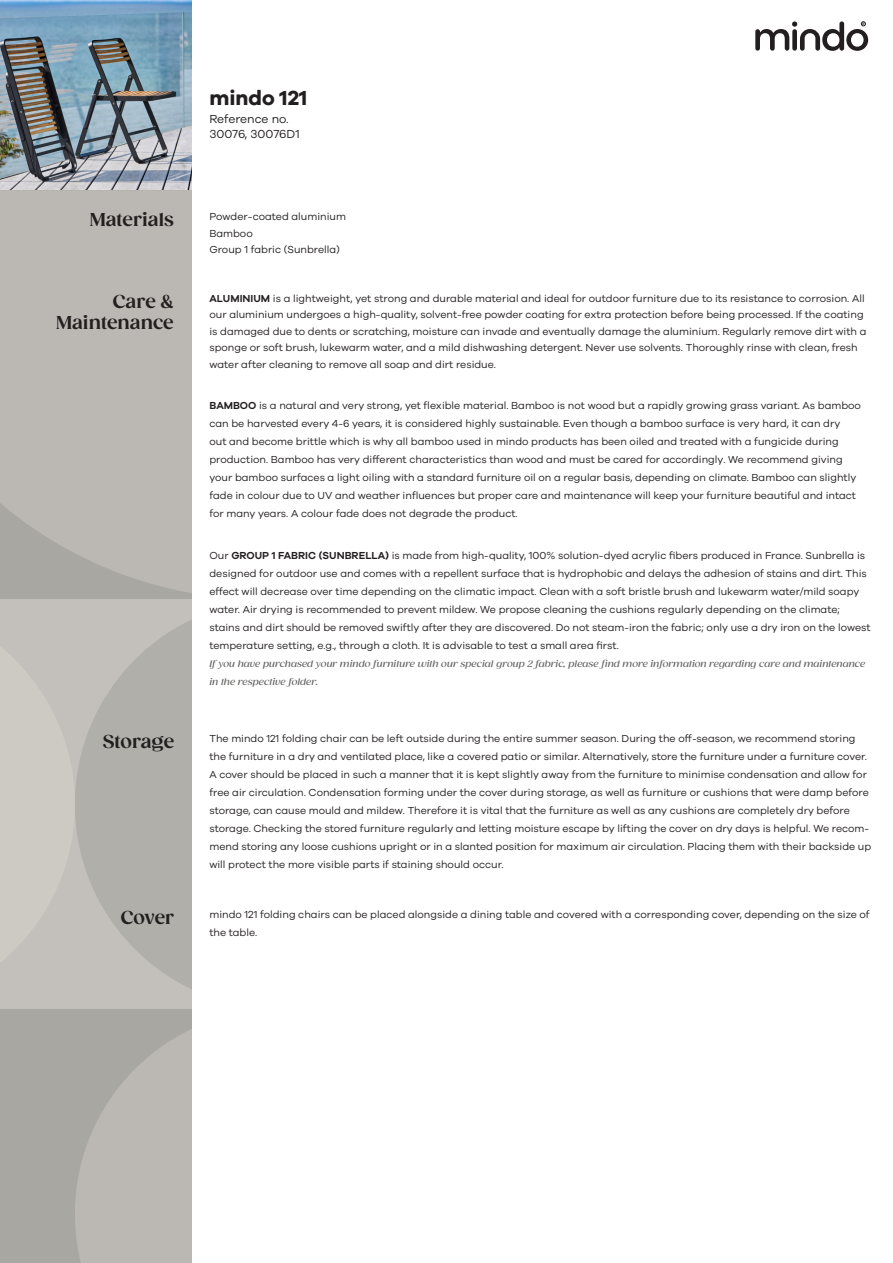
<style>
.page{position:relative;width:893px;height:1263px;background:#fff}
.page>*{position:absolute;margin:0;border:0;box-sizing:border-box;transform-origin:0 0}
.t1{font:700 21px "Galano Grotesque";color:#231f20}
.t2{font:700 18px/21.6px "Gazpacho";color:#231f20;text-align:right}
.t3{font:12px "Galano Grotesque";color:#231f20}
.t4{font:10.5px/18px "Galano Grotesque";color:#231f20}
.t5{font:italic 500 9px/18px "Gazpacho";color:#636362}
.s1{font-weight:600}
</style>
<div class="page">
<svg style="left:0;top:190px;width:192px;height:1073px;background:#b9b6b1"></svg>
<svg style="left:755px;top:21px;width:113px;height:30px"></svg>
<img style="left:0;top:0;width:192px;height:190px">
<p class="t1" style="left:209px;top:85px;width:99px">mindo 121</p>
<p class="t3" style="left:209px;top:112px;width:81px">Reference no.</p>
<p class="t3" style="left:209px;top:126px;width:92px">30076, 30076D1</p>
<h2 class="t2" style="left:90px;top:209px;width:86px">Materials</h2>
<h2 class="t2" style="left:56px;top:291px;width:119px">Care &amp;<br>Maintenance</h2>
<p class="t4" style="left:209px;top:207px;width:138px">Powder-coated aluminium</p>
<p class="t4" style="left:209px;top:224px;width:45px">Bamboo</p>
<p class="t4" style="left:209px;top:240px;width:132px">Group 1 fabric (Sunbrella)</p>
<p class="t4" style="left:209px;top:290px;width:659px;line-height:16.5px"><span class="s1">ALUMINIUM</span> is a lightweight, yet strong and durable material and ideal for outdoor furniture due to its resistance to corrosion. All our aluminium undergoes a high-quality, solvent-free powder coating for extra protection before being processed. If the coating is damaged due to dents or scratching, moisture can invade and eventually damage the aluminium. Regularly remove dirt with a sponge or soft brush, lukewarm water, and a mild dishwashing detergent. Never use solvents. Thoroughly rinse with clean, fresh water after cleaning to remove all soap and dirt residue.</p>
<p class="t4" style="left:209px;top:396px;width:653px"><span class="s1">BAMBOO</span> is a natural and very strong, yet flexible material. Bamboo is not wood but a rapidly growing grass variant. As bamboo can be harvested every 4-6 years, it is considered highly sustainable. Even though a bamboo surface is very hard, it can dry<br>out and become brittle which is why all bamboo used in mindo products has been oiled and treated with a fungicide during production. Bamboo has very different characteristics than wood and must be cared for accordingly. We recommend giving your bamboo surfaces a light oiling with a standard furniture oil on a regular basis, depending on climate. Bamboo can slightly fade in colour due to UV and weather influences but proper care and maintenance will keep your furniture beautiful and intact for many years. A colour fade does not degrade the product.</p>
<p class="t4" style="left:209px;top:546px;width:663px">Our <span class="s1">GROUP 1 FABRIC (SUNBRELLA)</span> is made from high-quality, 100% solution-dyed acrylic fibers produced in France. Sunbrella is designed for outdoor use and comes with a repellent surface that is hydrophobic and delays the adhesion of stains and dirt. This effect will decrease over time depending on the climatic impact. Clean with a soft bristle brush and lukewarm water/mild soapy water. Air drying is recommended to prevent mildew. We propose cleaning the cushions regularly depending on the climate; stains and dirt should be removed swiftly after they are discovered. Do not steam-iron the fabric; only use a dry iron on the lowest temperature setting, e.g., through a cloth. It is advisable to test a small area first.</p>
<p class="t5" style="left:209px;top:655px;width:657px">If you have purchased your mindo furniture with our special group 2 fabric, please find more information regarding care and maintenance in the respective folder.</p>
<h2 class="t2" style="left:103px;top:731px;width:73px">Storage</h2>
<p class="t4" style="left:209px;top:729px;width:663px">The mindo 121 folding chair can be left outside during the entire summer season. During the off-season, we recommend storing the furniture in a dry and ventilated place, like a covered patio or similar. Alternatively, store the furniture under a furniture cover.<br>A cover should be placed in such a manner that it is kept slightly away from the furniture to minimise condensation and allow for free air circulation. Condensation forming under the cover during storage, as well as furniture or cushions that were damp before storage, can cause mould and mildew. Therefore it is vital that the furniture as well as any cushions are completely dry before storage. Checking the stored furniture regularly and letting moisture escape by lifting the cover on dry days is helpful. We recom&shy;mend storing any loose cushions upright or in a slanted position for maximum air circulation. Placing them with their backside up will protect the more visible parts if staining should occur.</p>
<h2 class="t2" style="left:121px;top:907px;width:55px">Cover</h2>
<p class="t4" style="left:209px;top:905px;width:662px">mindo 121 folding chairs can be placed alongside a dining table and covered with a corresponding cover, depending on the size of the table.</p>
</div>
